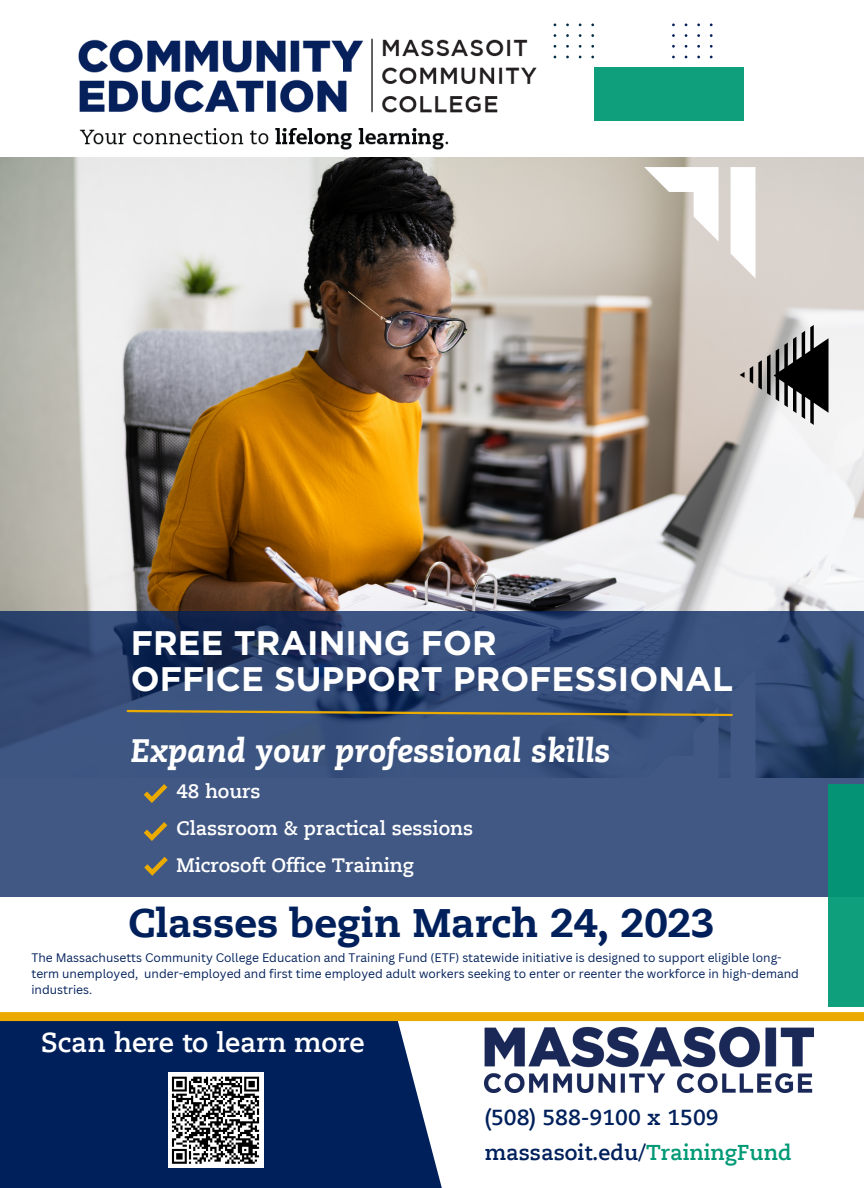
<style>
.page{position:relative;width:864px;height:1188px;background:#fff}
.page>*{position:absolute;margin:0;border:0;box-sizing:border-box;transform-origin:0 0}
.t1{font:800 39.75px "Caecilia LT Pro 85";color:#00205b}
.t2{font:700 34.05px/36.6px "Gotham";color:#fff}
.t3{font:italic 800 32.4px "Caecilia LT Pro 86";color:#fff}
.t4{font:700 27.3px "Caecilia LT Pro 75";color:#fff}
.t5{font:700 21.6px "Caecilia LT Pro 75";color:#00205b}
.t6{font:700 21.45px "Caecilia LT Pro 75";color:#00205b}
.t7{font:700 19.35px/37.2px "Caecilia LT Pro 75";color:#fff}
.t8{font:12px/16px "Canva Sans";color:#00205b}
.s1{color:#009975}
</style>
<div class="page">
<div style="left:594px;top:67px;width:149px;height:53px;background:#109f7d"></div>
<img style="left:0;top:157px;width:864px;height:454px">
<svg style="left:644px;top:167px;width:75px;height:74px"></svg>
<svg style="left:731px;top:167px;width:24px;height:111px"></svg>
<svg style="left:0;top:611px;width:864px;height:286px;background:#384f7a"></svg>
<div style="left:828px;top:784px;width:36px;height:222px;background:#009975"></div>
<svg style="left:740px;top:325px;width:89px;height:100px"></svg>
<img style="left:78px;top:23px;width:491px;height:127px">
<svg style="left:125px;top:669px;width:630px;height:134px;background:#3c527b"></svg>
<svg style="left:144px;top:822px;width:23px;height:19px"></svg>
<svg style="left:144px;top:857px;width:24px;height:19px"></svg>
<div style="left:0;top:1017px;width:469px;height:171px;background:#00205b"></div>
<div style="left:0;top:1012px;width:864px;height:9px;background:#eaaa00"></div>
<div style="left:168px;top:1072px;width:95px;height:96px;background:#fff"></div>
<svg style="left:171px;top:1076px;width:89px;height:88px"></svg>
<img style="left:485px;top:1027px;width:328px;height:65px">
<h2 class="t2" style="left:131px;top:623px;width:604px">FREE TRAINING FOR<br>OFFICE SUPPORT PROFESSIONAL</h2>
<h3 class="t3" style="left:131px;top:737px;width:481px">Expand your professional skills</h3>
<h3 class="t7" style="left:176px;top:774px;width:298px">48 hours<br>Classroom &amp; practical sessions<br>Microsoft Office Training</h3>
<h1 class="t1" style="left:129px;top:907px;width:588px">Classes begin March 24, 2023</h1>
<p class="t8" style="left:31px;top:950px;width:769px">The Massachusetts Community College Education and Training Fund (ETF) statewide initiative is designed to support eligible long&shy;term unemployed, under-employed and first time employed adult workers seeking to enter or reenter the workforce in high-demand industries.</p>
<h3 class="t4" style="left:41px;top:1031px;width:325px">Scan here to learn more</h3>
<h3 class="t5" style="left:485px;top:1109px;width:235px">(508) 588-9100 x 1509</h3>
<h3 class="t6" style="left:485px;top:1143px;width:308px">massasoit.edu/<span class="s1">TrainingFund</span></h3>
</div>
